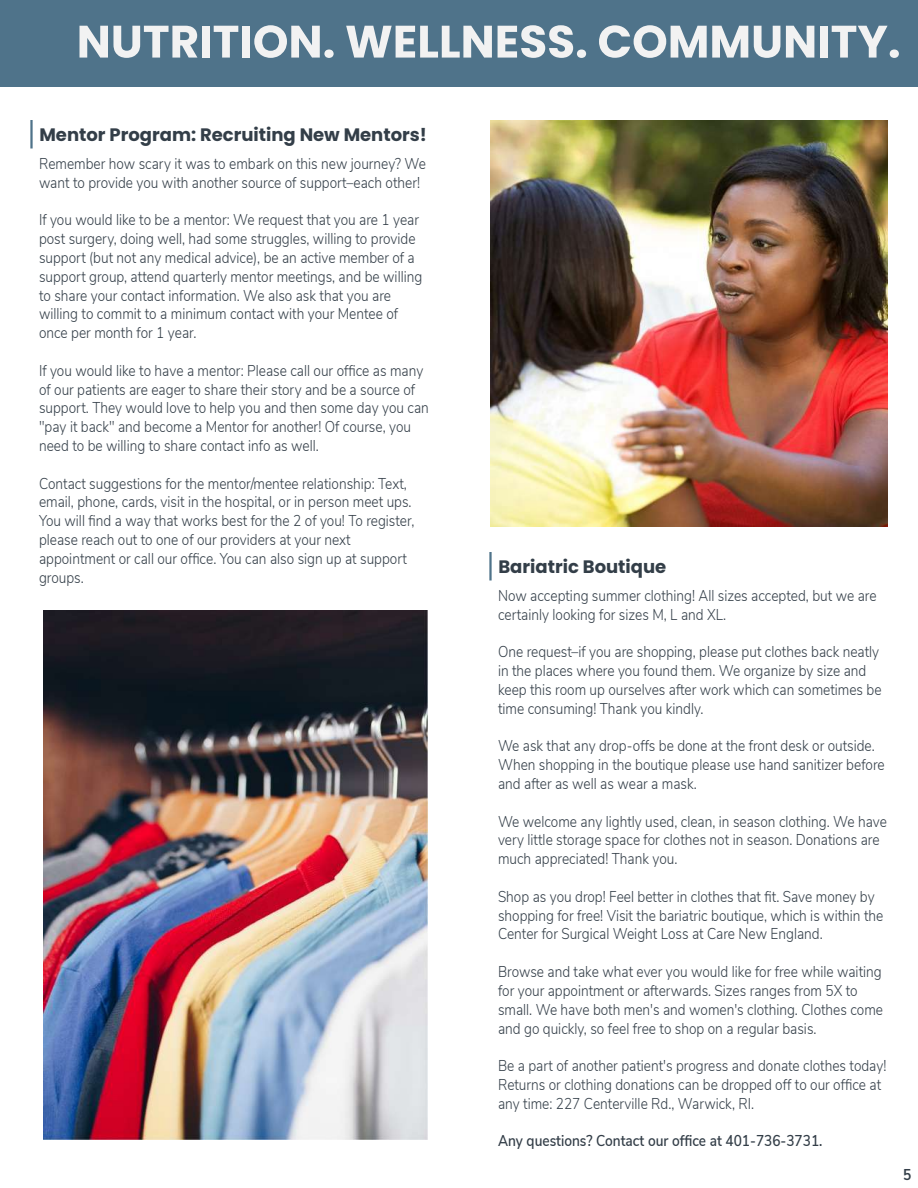
<style>
.page{position:relative;width:918px;height:1188px;background:#fff}
.page>*{position:absolute;margin:0;border:0;box-sizing:border-box;transform-origin:0 0}
.t1{font:700 18px "Poppins";color:#333e48}
.t2{font:300 15.75px/18.8px "Nunito Sans";color:#333e48;scale:.87 1}
.t3{font:600 15.75px "Nunito Sans";color:#333e48;scale:.87 1}
.t4{font:700 15.75px "Nunito Sans";color:#333e48;scale:.87 1}
</style>
<div class="page">
<hr style="left:489px;top:552px;width:3px;height:28px;background:#4f738a">
<img style="left:44px;top:610px;width:384px;height:530px">
<hr style="left:30px;top:120px;width:3px;height:28px;background:#4f738a">
<img style="left:490px;top:120px;width:398px;height:406px">
<div style="left:0;top:0;width:918px;height:86px;background:#4f738a"></div>
<svg style="left:80px;top:26px;width:117px;height:32px"></svg>
<div style="left:202px;top:26px;width:8px;height:32px;background:#f2f2f2"></div>
<svg style="left:214px;top:26px;width:24px;height:32px"></svg>
<div style="left:242px;top:26px;width:8px;height:32px;background:#f2f2f2"></div>
<svg style="left:254px;top:25px;width:80px;height:33px"></svg>
<svg style="left:346px;top:26px;width:146px;height:32px"></svg>
<svg style="left:498px;top:25px;width:88px;height:33px"></svg>
<svg style="left:599px;top:25px;width:149px;height:33px"></svg>
<svg style="left:754px;top:26px;width:26px;height:32px"></svg>
<svg style="left:786px;top:26px;width:28px;height:32px"></svg>
<div style="left:820px;top:26px;width:8px;height:32px;background:#f2f2f2"></div>
<svg style="left:832px;top:26px;width:67px;height:32px"></svg>
<p class="t1" style="left:39px;top:124px;width:389px">Mentor Program: Recruiting New Mentors!</p>
<p class="t2" style="left:39px;top:153px;width:446px">Remember how scary it was to embark on this new journey? We want to provide you with another source of support–each other!</p>
<p class="t2" style="left:39px;top:209px;width:442px">If you would like to be a mentor: We request that you are 1 year post surgery, doing well, had some struggles, willing to provide support (but not any medical advice), be an active member of a support group, attend quarterly mentor meetings, and be willing to share your contact information. We also ask that you are willing to commit to a minimum contact with your Mentee of once per month for 1 year.</p>
<p class="t2" style="left:39px;top:360px;width:450px">If you would like to have a mentor: Please call our office as many of our patients are eager to share their story and be a source of support. They would love to help you and then some day you can "pay it back" and become a Mentor for another! Of course, you need to be willing to share contact info as well.</p>
<p class="t2" style="left:39px;top:473px;width:433px">Contact suggestions for the mentor/mentee relationship: Text, email, phone, cards, visit in the hospital, or in person meet ups.<br>You will find a way that works best for the 2 of you! To register, please reach out to one of our providers at your next appointment or call our office. You can also sign up at support groups.</p>
<p class="t1" style="left:498px;top:556px;width:169px">Bariatric Boutique</p>
<p class="t2" style="left:498px;top:585px;width:437px">Now accepting summer clothing! All sizes accepted, but we are certainly looking for sizes M, L and XL.</p>
<p class="t2" style="left:498px;top:641px;width:442px">One request–if you are shopping, please put clothes back neatly in the places where you found them. We organize by size and keep this room up ourselves after work which can sometimes be time consuming! Thank you kindly.</p>
<p class="t2" style="left:498px;top:736px;width:446px">We ask that any drop-offs be done at the front desk or outside.<br>When shopping in the boutique please use hand sanitizer before and after as well as wear a mask.</p>
<p class="t2" style="left:498px;top:811px;width:449px">We welcome any lightly used, clean, in season clothing. We have very little storage space for clothes not in season. Donations are much appreciated! Thank you.</p>
<p class="t2" style="left:498px;top:886px;width:444px">Shop as you drop! Feel better in clothes that fit. Save money by shopping for free! Visit the bariatric boutique, which is within the<br>Center for Surgical Weight Loss at Care New England.</p>
<p class="t2" style="left:498px;top:961px;width:444px">Browse and take what ever you would like for free while waiting for your appointment or afterwards. Sizes ranges from 5X to small. We have both men's and women's clothing. Clothes come and go quickly, so feel free to shop on a regular basis.</p>
<p class="t2" style="left:498px;top:1055px;width:448px">Be a part of another patient's progress and donate clothes today!<br>Returns or clothing donations can be dropped off to our office at any time: 227 Centerville Rd., Warwick, RI.</p>
<p class="t3" style="left:498px;top:1129px;width:374px">Any questions? Contact our office at 401-736-3731.</p>
<p class="t4" style="left:903px;top:1163px;width:11px">5</p>
</div>
